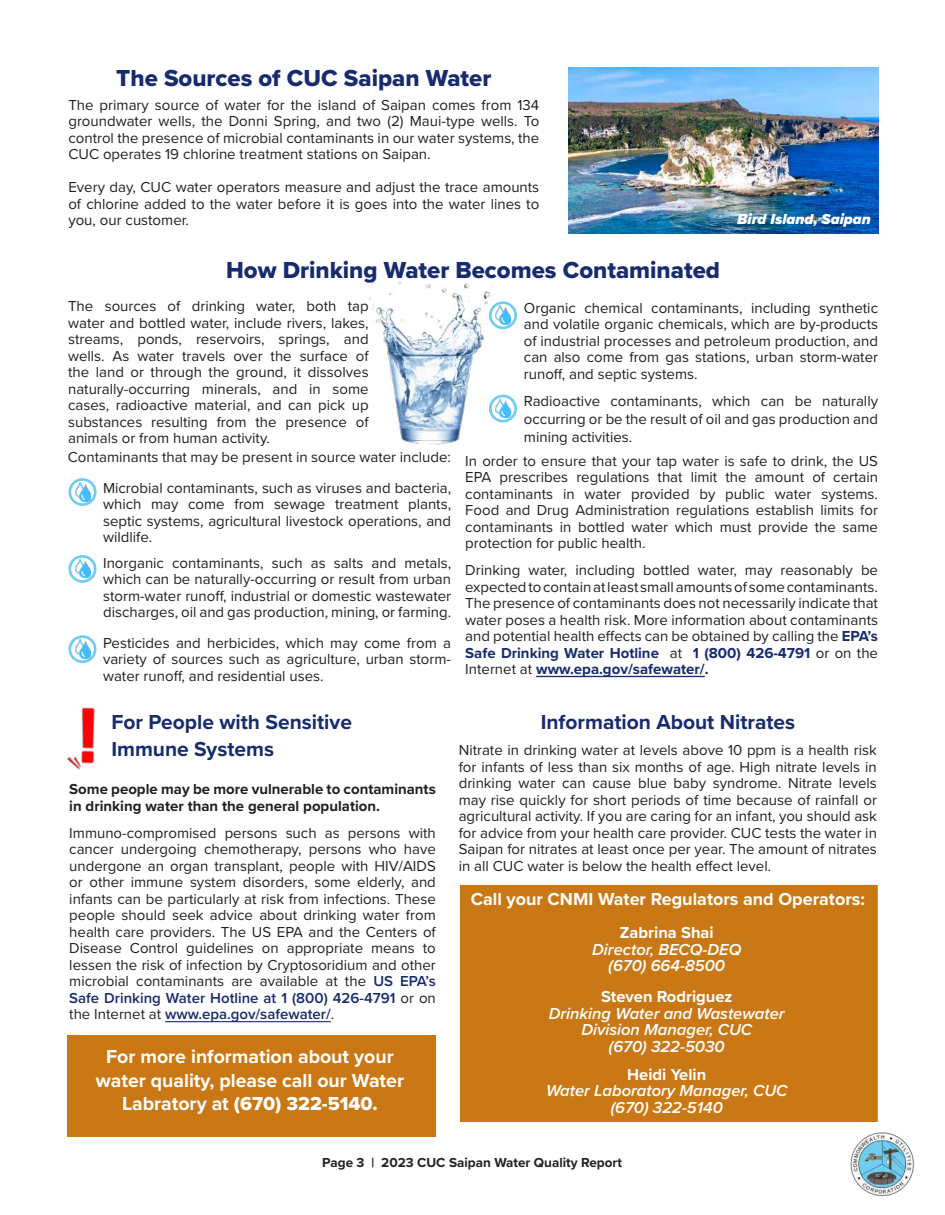
<style>
.page{position:relative;width:945px;height:1215px;background:#fff}
.page>*{position:absolute;margin:0;border:0;box-sizing:border-box;transform-origin:0 0}
.t1{font:24px "Proxima Nova Extrabld";color:#172b6e}
.t2{font:700 21px/27px "Proxima Nova";color:#172b6e}
.t3{font:700 19.5px/23.4px "Proxima Nova";color:#fff;text-align:center}
.t4{font:19.5px "Proxima Nova Extrabld";color:#fff}
.t5{font:700 18px "Proxima Nova";color:#fff}
.t6{font:italic 600 16.5px/16.5px "Proxima Nova";color:#fff;text-align:center}
.t7{font:700 16.5px "Proxima Nova";color:#fff}
.t8{font:15px/16.5px "Proxima Nova";color:#231f20;text-align:justify}
.t9{font:700 15px/16.5px "Proxima Nova";color:#231f20}
.t10{font:italic 900 15px "Proxima Nova";color:#fff}
.t11{font:700 13.5px "Proxima Nova";color:#231f20}
.s1{font-weight:700;color:#172b6e}
.s2{font-weight:600;color:#172b6e}
.s3{font-family:"Proxima Nova";font-weight:700}
</style>
<div class="page">
<img style="left:568px;top:68px;width:310px;height:166px">
<div style="left:68px;top:1035px;width:368px;height:102px;background:#c97815"></div>
<img style="left:369px;top:281px;width:140px;height:164px">
<img style="left:75px;top:483px;width:15px;height:18px">
<div style="left:68px;top:478px;width:29px;height:28px;border:3px solid #71ccf1;border-radius:50%"></div>
<img style="left:75px;top:560px;width:15px;height:18px">
<div style="left:68px;top:555px;width:29px;height:28px;border:3px solid #71ccf1;border-radius:50%"></div>
<img style="left:75px;top:640px;width:15px;height:18px">
<div style="left:68px;top:635px;width:29px;height:28px;border:3px solid #71ccf1;border-radius:50%"></div>
<img style="left:496px;top:306px;width:15px;height:18px">
<div style="left:489px;top:301px;width:28px;height:28px;border:3px solid #71ccf1;border-radius:50%"></div>
<hr style="left:536px;top:676px;width:169px;height:1px;background:#172b6e">
<img style="left:67px;top:707px;width:28px;height:63px">
<hr style="left:165px;top:1021px;width:166px;height:1px;background:#172b6e">
<div style="left:458px;top:883px;width:421px;height:241px;background:#c97815;border:2px solid #fff"></div>
<img style="left:850px;top:1132px;width:64px;height:65px">
<img style="left:496px;top:399px;width:15px;height:19px">
<div style="left:489px;top:395px;width:28px;height:27px;border:3px solid #71ccf1;border-radius:50%"></div>
<h1 class="t1" style="left:116px;top:61px;width:377px">The Sources of CUC Saipan Water</h1>
<p class="t8" style="left:68px;top:96px;width:472px">The primary source of water for the island of Saipan comes from 134 groundwater wells, the Donni Spring, and two (2) Maui-type wells. To control the presence of microbial contaminants in our water systems, the CUC operates 19 chlorine treatment stations on Saipan.</p>
<p class="t8" style="left:68px;top:178px;width:472px">Every day, CUC water operators measure and adjust the trace amounts of chlorine added to the water before it is goes into the water lines to you, our customer.</p>
<p class="t10" style="left:737px;top:208px;width:135px">Bird Island, Saipan</p>
<h1 class="t1" style="left:226px;top:252px;width:495px">How Drinking Water Becomes Contaminated</h1>
<p class="t8" style="left:68px;top:298px;width:302px">The sources of drinking water, both tap water and bottled water, include rivers, lakes, streams, ponds, reservoirs, springs, and wells. As water travels over the surface of the land or through the ground, it dissolves naturally-occurring minerals, and in some cases, radioactive material, and can pick up substances resulting from the presence of animals or from human activity.</p>
<p class="t8" style="left:68px;top:442px;width:385px;line-height:30.5px;text-align:right">Contaminants that may be present in source water include:<br>Microbial contaminants, such as viruses and bacteria,</p>
<p class="t8" style="left:103px;top:495px;width:350px">which may come from sewage treatment plants, septic systems, agricultural livestock operations, and wildlife.</p>
<p class="t8" style="left:103px;top:554px;width:350px">Inorganic contaminants, such as salts and metals, which can be naturally-occurring or result from urban storm-water runoff, industrial or domestic wastewater discharges, oil and gas production, mining, or farming.</p>
<p class="t8" style="left:103px;top:634px;width:350px">Pesticides and herbicides, which may come from a variety of sources such as agriculture, urban storm&shy;water runoff, and residential uses.</p>
<p class="t8" style="left:524px;top:299px;width:356px">Organic chemical contaminants, including synthetic and volatile organic chemicals, which are by-products of industrial processes and petroleum production, and can also come from gas stations, urban storm-water runoff, and septic systems.</p>
<p class="t8" style="left:524px;top:392px;width:356px;line-height:18px">Radioactive contaminants, which can be naturally occurring or be the result of oil and gas production and mining activities.</p>
<p class="t8" style="left:465px;top:452px;width:414px">In order to ensure that your tap water is safe to drink, the US EPA prescribes regulations that limit the amount of certain contaminants in water provided by public water systems.<br>Food and Drug Administration regulations establish limits for contaminants in bottled water which must provide the same protection for public health.</p>
<p class="t8" style="left:465px;top:561px;width:414px">Drinking water, including bottled water, may reasonably be expected to contain at least small amounts of some contaminants.<br>The presence of contaminants does not necessarily indicate that water poses a health risk. More information about contaminants and potential health effects can be obtained by calling the <span class="s1">EPA’s Safe Drinking Water Hotline</span> at <span class="s1">1 (800) 426-4791</span> or on the Internet at <span class="s1">www.epa.gov/safewater/.</span></p>
<h2 class="t2" style="left:111px;top:708px;width:242px">For People with Sensitive<br>Immune Systems</h2>
<p class="t9" style="left:69px;top:781px;width:368px">Some people may be more vulnerable to contaminants in drinking water than the general population.</p>
<p class="t8" style="left:69px;top:824px;width:368px">Immuno-compromised persons such as persons with cancer undergoing chemotherapy, persons who have undergone an organ transplant, people with HIV/AIDS or other immune system disorders, some elderly, and infants can be particularly at risk from infections. These people should seek advice about drinking water from health care providers. The US EPA and the Centers of Disease Control guidelines on appropriate means to lessen the risk of infection by Cryptosoridium and other microbial contaminants are available at the <span class="s2">US EPA’s Safe Drinking Water Hotline at 1 (800) 426-4791</span> or on the Internet at <span class="s2">www.epa.gov/safewater/</span>.</p>
<h3 class="t3" style="left:96px;top:1045px;width:310px">For more information about your water quality, please call our Water</h3>
<h3 class="t4" style="left:122px;top:1089px;width:257px"><span class="s3">Labratory at</span> (670) 322-5140.</h3>
<h2 class="t2" style="left:541px;top:708px;width:256px">Information About Nitrates</h2>
<p class="t8" style="left:459px;top:742px;width:420px">Nitrate in drinking water at levels above 10 ppm is a health risk for infants of less than six months of age. High nitrate levels in drinking water can cause blue baby syndrome. Nitrate levels may rise quickly for short periods of time because of rainfall or agricultural activity. If you are caring for an infant, you should ask for advice from your health care provider. CUC tests the water in Saipan for nitrates at least once per year. The amount of nitrates in all CUC water is below the health effect level.</p>
<p class="t5" style="left:471px;top:886px;width:396px">Call your CNMI Water Regulators and Operators:</p>
<p class="t7" style="left:620px;top:921px;width:95px">Zabrina Shai</p>
<p class="t6" style="left:592px;top:941px;width:151px">Director, BECQ-DEQ (670) 664-8500</p>
<p class="t7" style="left:601px;top:985px;width:133px">Steven Rodriguez</p>
<p class="t6" style="left:549px;top:1005px;width:237px">Drinking Water and Wastewater<br>Division Manager, CUC<br>(670) 322-5030</p>
<p class="t7" style="left:627px;top:1062px;width:81px">Heidi Yelin</p>
<p class="t6" style="left:546px;top:1082px;width:243px">Water Laboratory Manager, CUC (670) 322-5140</p>
<p class="t11" style="left:322px;top:1152px;width:301px">Page 3 | 2023 CUC Saipan Water Quality Report</p>
</div>
